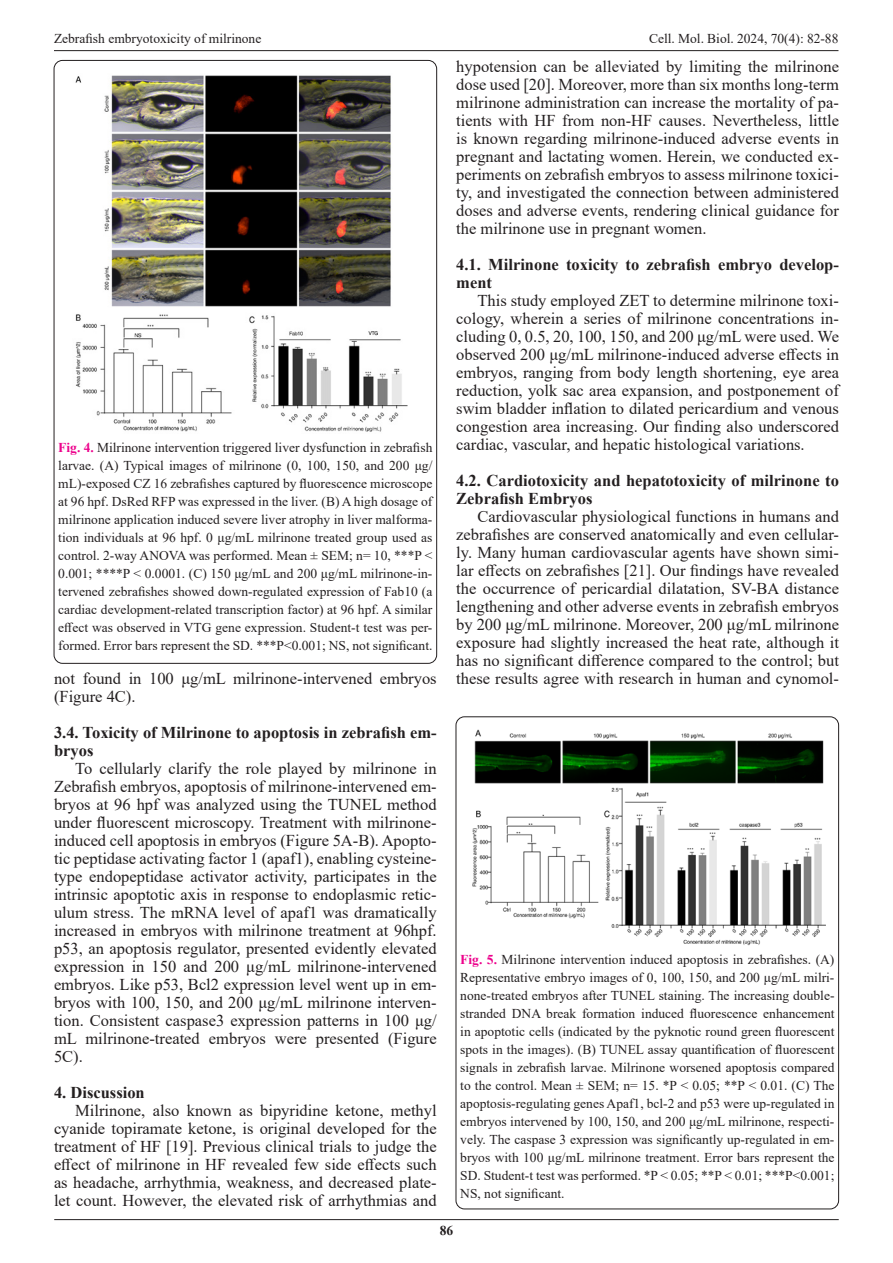
<style>
.page{position:relative;width:893px;height:1263px;background:#fff}
.page>*{position:absolute;margin:0;border:0;box-sizing:border-box;transform-origin:0 0}
.t1{font:16.5px/18px "Times New Roman";color:#231f20;text-align:justify}
.t2{font:700 16.5px/18px "Times New Roman";color:#231f20}
.t3{font:13.5px/18px "Times New Roman";color:#231f20;text-align:justify}
.t4{font:700 13.5px "Times New Roman";color:#231f20}
.s1{font-weight:700;color:#ed028c}
</style>
<div class="page">
<hr style="left:54px;top:50px;width:784px;height:1px;background:#231f20">
<hr style="left:54px;top:1219px;width:785px;height:1px;background:#231f20">
<img style="left:75px;top:75px;width:333px;height:357px">
<img style="left:472px;top:729px;width:354px;height:217px">
<p class="t3" style="left:54px;top:29px;width:209px">Zebrafish embryotoxicity of milrinone</p>
<p class="t3" style="left:649px;top:29px;width:191px">Cell. Mol. Biol. 2024, 70(4): 82-88</p>
<p class="t3" style="left:58px;top:438px;width:376px"><span class="s1">Fig. 4.</span> Milrinone intervention triggered liver dysfunction in zebrafish larvae. (A) Typical images of milrinone (0, 100, 150, and 200 μg/ mL)-exposed CZ 16 zebrafishes captured by fluorescence microscope at 96 hpf. DsRed RFP was expressed in the liver. (B) A high dosage of milrinone application induced severe liver atrophy in liver malforma&shy;tion individuals at 96 hpf. 0 μg/mL milrinone treated group used as control. 2-way ANOVA was performed. Mean ± SEM; n= 10, ***P &lt; 0.001; ****P &lt; 0.0001. (C) 150 μg/mL and 200 μg/mL milrinone-in&shy;tervened zebrafishes showed down-regulated expression of Fab10 (a cardiac development-related transcription factor) at 96 hpf. A similar effect was observed in VTG gene expression. Student-t test was per&shy;formed. Error bars represent the SD. ***P&lt;0.001; NS, not significant.</p>
<p class="t1" style="left:54px;top:669px;width:384px">not found in 100 μg/mL milrinone-intervened embryos (Figure 4C).</p>
<p class="t2" style="left:54px;top:723px;width:384px">3.4. Toxicity of Milrinone to apoptosis in zebrafish em&shy;bryos</p>
<p class="t1" style="left:54px;top:759px;width:384px;text-indent:21px">To cellularly clarify the role played by milrinone in Zebrafish embryos, apoptosis of milrinone-intervened em&shy;bryos at 96 hpf was analyzed using the TUNEL method under fluorescent microscopy. Treatment with milrinone&shy;induced cell apoptosis in embryos (Figure 5A-B). Apopto&shy;tic peptidase activating factor 1 (apaf1), enabling cysteine&shy;type endopeptidase activator activity, participates in the intrinsic apoptotic axis in response to endoplasmic retic&shy;ulum stress. The mRNA level of apaf1 was dramatically increased in embryos with milrinone treatment at 96hpf. p53, an apoptosis regulator, presented evidently elevated expression in 150 and 200 μg/mL milrinone-intervened embryos. Like p53, Bcl2 expression level went up in em&shy;bryos with 100, 150, and 200 μg/mL milrinone interven&shy;tion. Consistent caspase3 expression patterns in 100 μg/ mL milrinone-treated embryos were presented (Figure 5C).</p>
<p class="t2" style="left:54px;top:1083px;width:92px">4. Discussion</p>
<p class="t1" style="left:54px;top:1101px;width:384px;text-indent:21px">Milrinone, also known as bipyridine ketone, methyl cyanide topiramate ketone, is original developed for the treatment of HF [19]. Previous clinical trials to judge the effect of milrinone in HF revealed few side effects such as headache, arrhythmia, weakness, and decreased plate&shy;let count. However, the elevated risk of arrhythmias and</p>
<p class="t1" style="left:456px;top:57px;width:384px">hypotension can be alleviated by limiting the milrinone dose used [20]. Moreover, more than six months long-term milrinone administration can increase the mortality of pa&shy;tients with HF from non-HF causes. Nevertheless, little is known regarding milrinone-induced adverse events in pregnant and lactating women. Herein, we conducted ex&shy;periments on zebrafish embryos to assess milrinone toxici&shy;ty, and investigated the connection between administered doses and adverse events, rendering clinical guidance for the milrinone use in pregnant women.</p>
<p class="t2" style="left:456px;top:255px;width:384px">4.1. Milrinone toxicity to zebrafish embryo develop&shy;ment</p>
<p class="t1" style="left:456px;top:291px;width:384px;text-indent:21px">This study employed ZET to determine milrinone toxi&shy;cology, wherein a series of milrinone concentrations in&shy;cluding 0, 0.5, 20, 100, 150, and 200 μg/mL were used. We observed 200 μg/mL milrinone-induced adverse effects in embryos, ranging from body length shortening, eye area reduction, yolk sac area expansion, and postponement of swim bladder inflation to dilated pericardium and venous congestion area increasing. Our finding also underscored cardiac, vascular, and hepatic histological variations.</p>
<p class="t2" style="left:456px;top:471px;width:384px">4.2. Cardiotoxicity and hepatotoxicity of milrinone to<br>Zebrafish Embryos</p>
<p class="t1" style="left:456px;top:507px;width:384px;text-indent:21px">Cardiovascular physiological functions in humans and zebrafishes are conserved anatomically and even cellular&shy;ly. Many human cardiovascular agents have shown simi&shy;lar effects on zebrafishes [21]. Our findings have revealed the occurrence of pericardial dilatation, SV-BA distance lengthening and other adverse events in zebrafish embryos by 200 μg/mL milrinone. Moreover, 200 μg/mL milrinone exposure had slightly increased the heat rate, although it has no significant difference compared to the control; but these results agree with research in human and cynomol-</p>
<p class="t3" style="left:460px;top:950px;width:376px"><span class="s1">Fig. 5.</span> Milrinone intervention induced apoptosis in zebrafishes. (A)<br>Representative embryo images of 0, 100, 150, and 200 μg/mL milri&shy;none-treated embryos after TUNEL staining. The increasing double&shy;stranded DNA break formation induced fluorescence enhancement in apoptotic cells (indicated by the pyknotic round green fluorescent spots in the images). (B) TUNEL assay quantification of fluorescent signals in zebrafish larvae. Milrinone worsened apoptosis compared to the control. Mean ± SEM; n= 15. *P &lt; 0.05; **P &lt; 0.01. (C) The apoptosis-regulating genes Apaf1, bcl-2 and p53 were up-regulated in embryos intervened by 100, 150, and 200 μg/mL milrinone, respecti&shy;vely. The caspase 3 expression was significantly up-regulated in em&shy;bryos with 100 μg/mL milrinone treatment. Error bars represent the SD. Student-t test was performed. *P &lt; 0.05; **P &lt; 0.01; ***P&lt;0.001; NS, not significant.</p>
<p class="t4" style="left:440px;top:1220px;width:15px">86</p>
</div>
